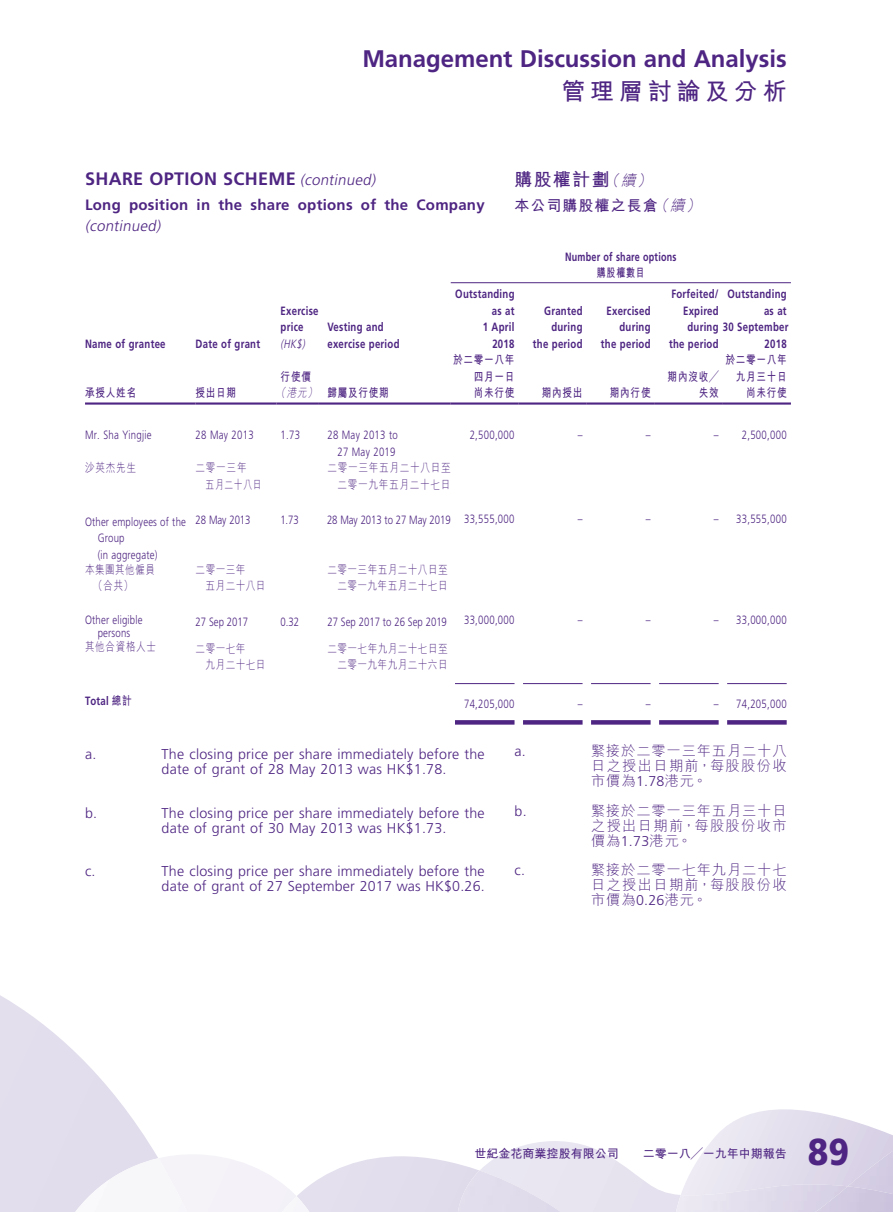
<style>
.page{position:relative;width:893px;height:1212px;background:#fff}
.page>*{position:absolute;margin:0;border:0;box-sizing:border-box;transform-origin:0 0}
.t1{font:900 37.5px "Frutiger LT Std";color:#4e2582;scale:.9 1}
.t2{font:700 24px "Frutiger LT Std";color:#4e2582}
.t3{font:24px "M Hei HK Bold E Ten B5 H";letter-spacing:.2em;color:#4e2582}
.t4{font:700 18px "Frutiger LT Std";letter-spacing:.02em;color:#4e2582}
.t5{font:18px "M Hei HK Bold E Ten B5 H";letter-spacing:.07em;color:#4e2582}
.t6{font:700 15px "Frutiger LT Std";letter-spacing:.02em;color:#4e2582}
.t7{font:15px "M Hei HK Bold E Ten B5 H";letter-spacing:.07em;color:#4e2582}
.t8{font:italic 300 15px "Frutiger LT Std";color:#4e2582}
.t9{font:300 14.25px/15px "Frutiger LT Std";letter-spacing:.02em;color:#4e2582}
.t10{font:14.25px/15px "M Hei HK Light E Ten B5 H";letter-spacing:.07em;color:#4e2582;text-align:justify}
.t11{font:700 12px/16.5px "Frutiger LT Std";letter-spacing:.03em;color:#4e2582;text-align:right;scale:.8 1}
.t12{font:300 12px/16.5px "Frutiger LT Std";letter-spacing:.02em;color:#4e2582;text-align:right;scale:.8 1}
.t13{font:12px/15.8px "M Hei HK Light E Ten B5 H";letter-spacing:.05em;color:#4e2582;scale:.8 1}
.t14{font:12px/16.5px "M Hei HK Bold E Ten B5 H";letter-spacing:.08em;color:#4e2582;text-align:right;scale:.8 1}
.t15{font:300 12px "Frutiger LT Std";letter-spacing:-.005em;color:#4e2582;scale:.8 1}
.t16{font:300 12px "Frutiger LT Std";color:#4e2582;scale:.8 1}
.t17{font:12px "M Hei HK Bold E Ten B5 H";color:#4e2582}
.t18{font:12px/16.5px "M Hei HK Light E Ten B5 H";letter-spacing:.075em;color:#4e2582;text-align:right;scale:.8 1}
.t19{font:700 12px "Frutiger LT Std";letter-spacing:.03em;color:#4e2582;scale:.75 1}
.t20{font:12px/16.5px "M Hei HK Light E Ten B5 H";letter-spacing:.08em;color:#4e2582;scale:.8 1}
.t21{font:12px "M Hei HK Light E Ten B5 H";letter-spacing:.07em;color:#4e2582;scale:.8 1}
.t22{font:12px "M Hei HK Bold E Ten B5 H";letter-spacing:.08em;color:#4e2582;scale:.75 1}
.t23{font:italic 300 12px "Frutiger LT Std";color:#4e2582;scale:.8 1}
.s1{font-weight:300;font-style:italic;font-size:15px}
.s2{font-family:"M Hei HK Light E Ten B5 H";font-style:italic;font-size:15px}
.s3{font-family:"M Hei HK Light E Ten B5 H";font-style:italic}
.s4{font-family:"M Hei HK Bold E Ten B5 H";font-weight:400}
.s5{font-family:"Frutiger LT Std";font-weight:300}
</style>
<div class="page">
<svg style="left:716px;top:1109px;width:177px;height:27px"></svg>
<svg style="left:297px;top:1136px;width:596px;height:76px"></svg>
<div style="left:848px;top:1141px;width:45px;height:45px;background:#d8d2e6"></div>
<img style="left:457px;top:1170px;width:133px;height:42px">
<img style="left:783px;top:1186px;width:110px;height:26px">
<img style="left:297px;top:1196px;width:25px;height:16px">
<svg style="left:0;top:995px;width:296px;height:217px"></svg>
<img style="left:61px;top:1158px;width:137px;height:54px">
<hr style="left:451px;top:282px;width:340px;height:1px;background:#4e2582">
<hr style="left:85px;top:402px;width:111px;height:3px;background:#4e2582">
<hr style="left:196px;top:402px;width:80px;height:3px;background:#4e2582">
<hr style="left:276px;top:402px;width:43px;height:3px;background:#4e2582">
<hr style="left:319px;top:402px;width:132px;height:3px;background:#4e2582">
<hr style="left:451px;top:402px;width:68px;height:3px;background:#4e2582">
<hr style="left:519px;top:402px;width:68px;height:3px;background:#4e2582">
<hr style="left:587px;top:402px;width:68px;height:3px;background:#4e2582">
<hr style="left:655px;top:402px;width:68px;height:3px;background:#4e2582">
<hr style="left:723px;top:402px;width:68px;height:3px;background:#4e2582">
<hr style="left:455px;top:683px;width:59px;height:1px;background:#4e2582">
<hr style="left:523px;top:683px;width:60px;height:1px;background:#4e2582">
<hr style="left:591px;top:683px;width:60px;height:1px;background:#4e2582">
<hr style="left:659px;top:683px;width:60px;height:1px;background:#4e2582">
<hr style="left:727px;top:683px;width:60px;height:1px;background:#4e2582">
<div style="left:455px;top:720px;width:59px;height:5px;background:#4e2582"></div>
<div style="left:523px;top:720px;width:60px;height:5px;background:#4e2582"></div>
<div style="left:591px;top:720px;width:60px;height:5px;background:#4e2582"></div>
<div style="left:659px;top:720px;width:60px;height:5px;background:#4e2582"></div>
<div style="left:727px;top:720px;width:60px;height:5px;background:#4e2582"></div>
<h2 class="t2" style="left:362px;top:49px;width:426px">Management Discussion and Analysis</h2>
<h2 class="t3" style="left:561px;top:82px;width:227px">管理層討論及分析</h2>
<p class="t4" style="left:85px;top:172px;width:294px">SHARE OPTION SCHEME <span class="s1">(continued)</span></p>
<p class="t6" style="left:85px;top:199px;width:401px">Long position in the share options of the Company</p>
<p class="t8" style="left:85px;top:220px;width:79px">(continued)</p>
<p class="t5" style="left:514px;top:173px;width:141px">購股權計劃<span class="s2">（續）</span></p>
<p class="t7" style="left:514px;top:200px;width:190px">本公司購股權之長倉<span class="s3">（續）</span></p>
<p class="t19" style="left:565px;top:252px;width:150px">Number of share options</p>
<p class="t22" style="left:597px;top:268px;width:65px">購股權數目</p>
<p class="t11" style="left:85px;top:336px;width:102px">Name of grantee</p>
<p class="t11" style="left:196px;top:336px;width:82px">Date of grant</p>
<p class="t14" style="left:85px;top:386px;width:65px">承授人姓名</p>
<p class="t14" style="left:196px;top:386px;width:52px">授出日期</p>
<p class="t11" style="left:281px;top:303px;width:49px;text-align:left">Exercise price</p>
<p class="t23" style="left:281px;top:339px;width:34px">(HK$)</p>
<p class="t11" style="left:327px;top:320px;width:92px;text-align:left">Vesting and exercise period</p>
<p class="t14" style="left:276px;top:369px;width:143px;text-align:left;text-indent:5px">行使價<br><span class="s3">（港元）</span> 歸屬及行使期</p>
<p class="t11" style="left:455px;top:287px;width:76px">Outstanding as at<br>1 April<br>2018</p>
<p class="t14" style="left:474px;top:353px;width:52px;text-align:justify;text-indent:-21px">於二零一八年四月一日尚未行使</p>
<p class="t11" style="left:533px;top:303px;width:64px">Granted during the period</p>
<p class="t11" style="left:601px;top:303px;width:64px">Exercised during the period</p>
<p class="t14" style="left:542px;top:386px;width:52px">期內授出</p>
<p class="t14" style="left:610px;top:386px;width:52px">期內行使</p>
<p class="t11" style="left:671px;top:287px;width:61px">Forfeited/</p>
<p class="t11" style="left:683px;top:303px;width:46px">Expired</p>
<p class="t11" style="left:687px;top:320px;width:128px">during 30 September</p>
<p class="t11" style="left:669px;top:336px;width:64px">the period</p>
<p class="t11" style="left:727px;top:287px;width:76px">Outstanding as at</p>
<p class="t11" style="left:764px;top:336px;width:29px">2018</p>
<p class="t14" style="left:725px;top:353px;width:78px">於二零一八年九月三十日尚未行使</p>
<p class="t14" style="left:668px;top:369px;width:65px">期內沒收╱失效</p>
<p class="t12" style="left:85px;top:428px;width:85px">Mr. Sha Yingjie</p>
<p class="t12" style="left:196px;top:428px;width:74px">28 May 2013</p>
<p class="t12" style="left:281px;top:428px;width:26px">1.73</p>
<p class="t12" style="left:327px;top:428px;width:90px">28 May 2013 to<br>27 May 2019</p>
<p class="t12" style="left:470px;top:428px;width:58px">2,500,000</p>
<p class="t12" style="left:578px;top:428px;width:8px">–</p>
<p class="t12" style="left:646px;top:428px;width:8px">–</p>
<p class="t12" style="left:714px;top:428px;width:93px">– 2,500,000</p>
<p class="t13" style="left:85px;top:461px;width:65px">沙英杰先生</p>
<p class="t20" style="left:206px;top:461px;width:71px;text-indent:-10px">二零一三年<br>五月二十八日</p>
<p class="t18" style="left:327px;top:461px;width:156px">二零一三年五月二十八日至二零一九年五月二十七日</p>
<p class="t12" style="left:98px;top:514px;width:112px;text-align:left;text-indent:-13px">Other employees of the<br>Group<br>(in aggregate)</p>
<p class="t15" style="left:196px;top:515px;width:70px">28 May 2013</p>
<p class="t12" style="left:280px;top:513px;width:25px">1.73</p>
<p class="t15" style="left:327px;top:515px;width:236px">28 May 2013 to 27 May 2019 33,555,000</p>
<p class="t12" style="left:578px;top:511px;width:8px">–</p>
<p class="t12" style="left:646px;top:511px;width:8px">–</p>
<p class="t12" style="left:714px;top:511px;width:93px">– 33,555,000</p>
<p class="t13" style="left:93px;top:563px;width:79px;text-indent:-8px">本集團其他僱員（合共）</p>
<p class="t13" style="left:206px;top:563px;width:76px;text-indent:-10px">二零一三年<br>五月二十八日</p>
<p class="t13" style="left:327px;top:563px;width:152px;text-align:right">二零一三年五月二十八日至二零一九年五月二十七日</p>
<p class="t12" style="left:85px;top:614px;width:73px;line-height:13.5px;text-align:center">Other eligible persons</p>
<p class="t16" style="left:196px;top:617px;width:67px">27 Sep 2017</p>
<p class="t12" style="left:281px;top:614px;width:25px">0.32</p>
<p class="t16" style="left:327px;top:617px;width:151px">27 Sep 2017 to 26 Sep 2019</p>
<p class="t12" style="left:464px;top:612px;width:65px">33,000,000</p>
<p class="t12" style="left:578px;top:612px;width:8px">–</p>
<p class="t12" style="left:646px;top:612px;width:8px">–</p>
<p class="t12" style="left:714px;top:612px;width:93px">– 33,000,000</p>
<p class="t21" style="left:85px;top:642px;width:90px">其他合資格人士</p>
<p class="t13" style="left:206px;top:642px;width:76px;text-indent:-10px">二零一七年<br>九月二十七日</p>
<p class="t13" style="left:327px;top:642px;width:152px;text-align:right">二零一七年九月二十七日至二零一九年九月二十六日</p>
<p class="t11" style="left:85px;top:693px;width:60px">Total <span class="s4">總計</span></p>
<p class="t12" style="left:464px;top:697px;width:65px">74,205,000</p>
<p class="t12" style="left:578px;top:697px;width:8px">–</p>
<p class="t12" style="left:646px;top:697px;width:8px">–</p>
<p class="t12" style="left:714px;top:697px;width:93px">– 74,205,000</p>
<p class="t9" style="left:85px;top:748px;width:13px">a.</p>
<p class="t9" style="left:162px;top:748px;width:325px">The closing price per share immediately before the date of grant of 28 May 2013 was HK$1.78.</p>
<p class="t9" style="left:85px;top:806px;width:14px">b.</p>
<p class="t9" style="left:162px;top:806px;width:325px">The closing price per share immediately before the date of grant of 30 May 2013 was HK$1.73.</p>
<p class="t9" style="left:85px;top:865px;width:12px">c.</p>
<p class="t9" style="left:162px;top:865px;width:325px">The closing price per share immediately before the date of grant of 27 September 2017 was HK$0.26.</p>
<p class="t9" style="left:514px;top:745px;width:13px">a.</p>
<p class="t10" style="left:591px;top:745px;width:197px">緊接於二零一三年五月二十八日之授出日期前，每股股份收市價為<span class="s5">1.78</span>港元。</p>
<p class="t9" style="left:514px;top:804px;width:14px">b.</p>
<p class="t10" style="left:591px;top:804px;width:197px">緊接於二零一三年五月三十日之授出日期前，每股股份收市價為<span class="s5">1.73</span>港元。</p>
<p class="t9" style="left:514px;top:863px;width:12px">c.</p>
<p class="t10" style="left:591px;top:864px;width:197px">緊接於二零一七年九月二十七日之授出日期前，每股股份收市價為<span class="s5">0.26</span>港元。</p>
<p class="t17" style="left:475px;top:1149px;width:145px">世紀金花商業控股有限公司</p>
<p class="t17" style="left:643px;top:1149px;width:145px">二零一八╱一九年中期報告</p>
<h1 class="t1" style="left:808px;top:1136px;width:47px">89</h1>
</div>
